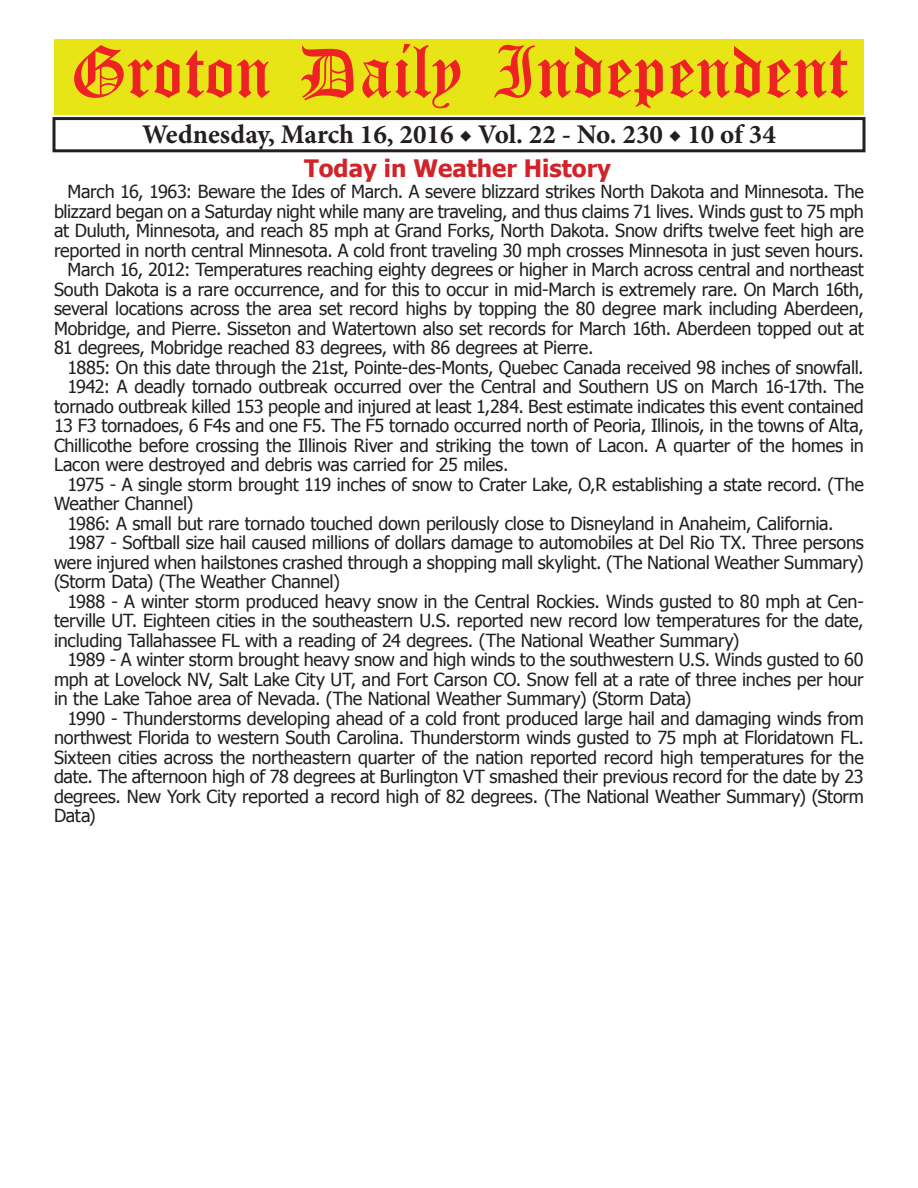
<style>
.page{position:relative;width:918px;height:1188px;background:#fff}
.page>*{position:absolute;margin:0;border:0;box-sizing:border-box;transform-origin:0 0}
.t1{font:54px "Old English Five";color:#ee2123}
.t2{font:700 27px "Minion Pro";color:#231f20}
.t3{font:700 24px "Tahoma";color:#d1232a}
.t4{font:18px "Tahoma";letter-spacing:-.01em;color:#231f20}
</style>
<div class="page">
<div style="left:52px;top:117px;width:814px;height:35px;border:3px solid #231f20"></div>
<div style="left:54px;top:40px;width:810px;height:75px;background:#e7e515"></div>
<h1 class="t1" style="left:70px;top:47px;width:779px">Groton Daily Independent</h1>
<h2 class="t2" style="left:142px;top:116px;width:635px">Wednesday, March 16, 2016 ◆ Vol. 22 - No. 230 ◆ 10 of 34</h2>
<h3 class="t3" style="left:304px;top:152px;width:308px">Today in Weather History</h3>
<p class="t4" style="left:68px;top:180px;width:798px">March 16, 1963: Beware the Ides of March. A severe blizzard strikes North Dakota and Minnesota. The</p>
<p class="t4" style="left:54px;top:199px;width:812px">blizzard began on a Saturday night while many are traveling, and thus claims 71 lives. Winds gust to 75 mph</p>
<p class="t4" style="left:54px;top:219px;width:812px">at Duluth, Minnesota, and reach 85 mph at Grand Forks, North Dakota. Snow drifts twelve feet high are</p>
<p class="t4" style="left:54px;top:238px;width:811px">reported in north central Minnesota. A cold front traveling 30 mph crosses Minnesota in just seven hours.</p>
<p class="t4" style="left:68px;top:258px;width:798px">March 16, 2012: Temperatures reaching eighty degrees or higher in March across central and northeast</p>
<p class="t4" style="left:54px;top:277px;width:811px">South Dakota is a rare occurrence, and for this to occur in mid-March is extremely rare. On March 16th,</p>
<p class="t4" style="left:54px;top:297px;width:811px">several locations across the area set record highs by topping the 80 degree mark including Aberdeen,</p>
<p class="t4" style="left:54px;top:316px;width:811px">Mobridge, and Pierre. Sisseton and Watertown also set records for March 16th. Aberdeen topped out at</p>
<p class="t4" style="left:54px;top:336px;width:541px">81 degrees, Mobridge reached 83 degrees, with 86 degrees at Pierre.</p>
<p class="t4" style="left:68px;top:355px;width:798px">1885: On this date through the 21st, Pointe-des-Monts, Quebec Canada received 98 inches of snowfall.</p>
<p class="t4" style="left:68px;top:375px;width:798px">1942: A deadly tornado outbreak occurred over the Central and Southern US on March 16-17th. The</p>
<p class="t4" style="left:54px;top:394px;width:811px">tornado outbreak killed 153 people and injured at least 1,284. Best estimate indicates this event contained</p>
<p class="t4" style="left:54px;top:414px;width:811px">13 F3 tornadoes, 6 F4s and one F5. The F5 tornado occurred north of Peoria, Illinois, in the towns of Alta,</p>
<p class="t4" style="left:54px;top:433px;width:811px">Chillicothe before crossing the Illinois River and striking the town of Lacon. A quarter of the homes in</p>
<p class="t4" style="left:54px;top:453px;width:456px">Lacon were destroyed and debris was carried for 25 miles.</p>
<p class="t4" style="left:68px;top:472px;width:798px">1975 - A single storm brought 119 inches of snow to Crater Lake, O,R establishing a state record. (The</p>
<p class="t4" style="left:54px;top:492px;width:141px">Weather Channel)</p>
<p class="t4" style="left:68px;top:511px;width:768px">1986: A small but rare tornado touched down perilously close to Disneyland in Anaheim, California.</p>
<p class="t4" style="left:68px;top:531px;width:798px">1987 - Softball size hail caused millions of dollars damage to automobiles at Del Rio TX. Three persons</p>
<p class="t4" style="left:54px;top:550px;width:811px">were injured when hailstones crashed through a shopping mall skylight. (The National Weather Summary)</p>
<p class="t4" style="left:54px;top:570px;width:288px">(Storm Data) (The Weather Channel)</p>
<p class="t4" style="left:68px;top:589px;width:798px">1988 - A winter storm produced heavy snow in the Central Rockies. Winds gusted to 80 mph at Cen-</p>
<p class="t4" style="left:54px;top:609px;width:811px">terville UT. Eighteen cities in the southeastern U.S. reported new record low temperatures for the date,</p>
<p class="t4" style="left:54px;top:628px;width:687px">including Tallahassee FL with a reading of 24 degrees. (The National Weather Summary)</p>
<p class="t4" style="left:68px;top:648px;width:798px">1989 - A winter storm brought heavy snow and high winds to the southwestern U.S. Winds gusted to 60</p>
<p class="t4" style="left:54px;top:667px;width:811px">mph at Lovelock NV, Salt Lake City UT, and Fort Carson CO. Snow fell at a rate of three inches per hour</p>
<p class="t4" style="left:54px;top:687px;width:639px">in the Lake Tahoe area of Nevada. (The National Weather Summary) (Storm Data)</p>
<p class="t4" style="left:68px;top:706px;width:798px">1990 - Thunderstorms developing ahead of a cold front produced large hail and damaging winds from</p>
<p class="t4" style="left:54px;top:726px;width:811px">northwest Florida to western South Carolina. Thunderstorm winds gusted to 75 mph at Floridatown FL.</p>
<p class="t4" style="left:54px;top:745px;width:811px">Sixteen cities across the northeastern quarter of the nation reported record high temperatures for the</p>
<p class="t4" style="left:54px;top:765px;width:811px">date. The afternoon high of 78 degrees at Burlington VT smashed their previous record for the date by 23</p>
<p class="t4" style="left:54px;top:784px;width:811px">degrees. New York City reported a record high of 82 degrees. (The National Weather Summary) (Storm</p>
<p class="t4" style="left:54px;top:804px;width:43px">Data)</p>
</div>
